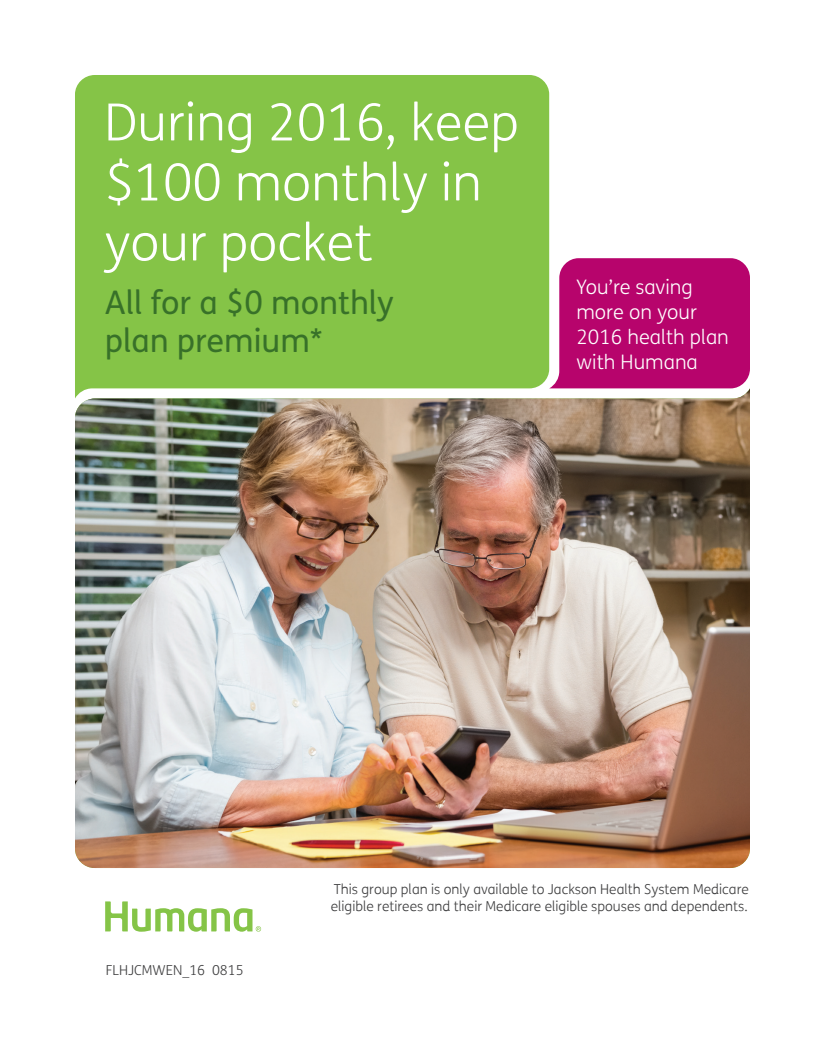
<style>
.page{position:relative;width:825px;height:1050px;background:#fff}
.page>*{position:absolute;margin:0;border:0;box-sizing:border-box;transform-origin:0 0}
.t1{font:300 51.25px/60px "FS Humana";color:#fff}
.t2{font:32.5px/37.5px "FS Humana";color:#387129}
.t3{font:300 20px/25px "FS Humana";color:#fff}
.t4{font:300 13.75px/16.5px "FS Humana";color:#3e3e3f}
</style>
<div class="page">
<svg style="left:105px;top:901px;width:156px;height:31px"></svg>
<div style="left:75px;top:75px;width:474px;height:313px;background:#85c447"></div>
<svg style="left:549px;top:258px;width:201px;height:130px;background:#bb1475"></svg>
<img style="left:75px;top:388px;width:675px;height:480px">
<h1 class="t1" style="left:104px;top:91px;width:416px">During 2016, keep $100 monthly in your pocket</h1>
<h2 class="t2" style="left:105px;top:284px;width:291px">All for a $0 monthly plan premium*</h2>
<h3 class="t3" style="left:577px;top:274px;width:154px">You’re saving more on your<br>2016 health plan with Humana</h3>
<p class="t4" style="left:106px;top:961px;width:139px">FLHJCMWEN_16 0815</p>
<p class="t4" style="left:331px;top:881px;width:420px">This group plan is only available to Jackson Health System Medicare eligible retirees and their Medicare eligible spouses and dependents.</p>
</div>
